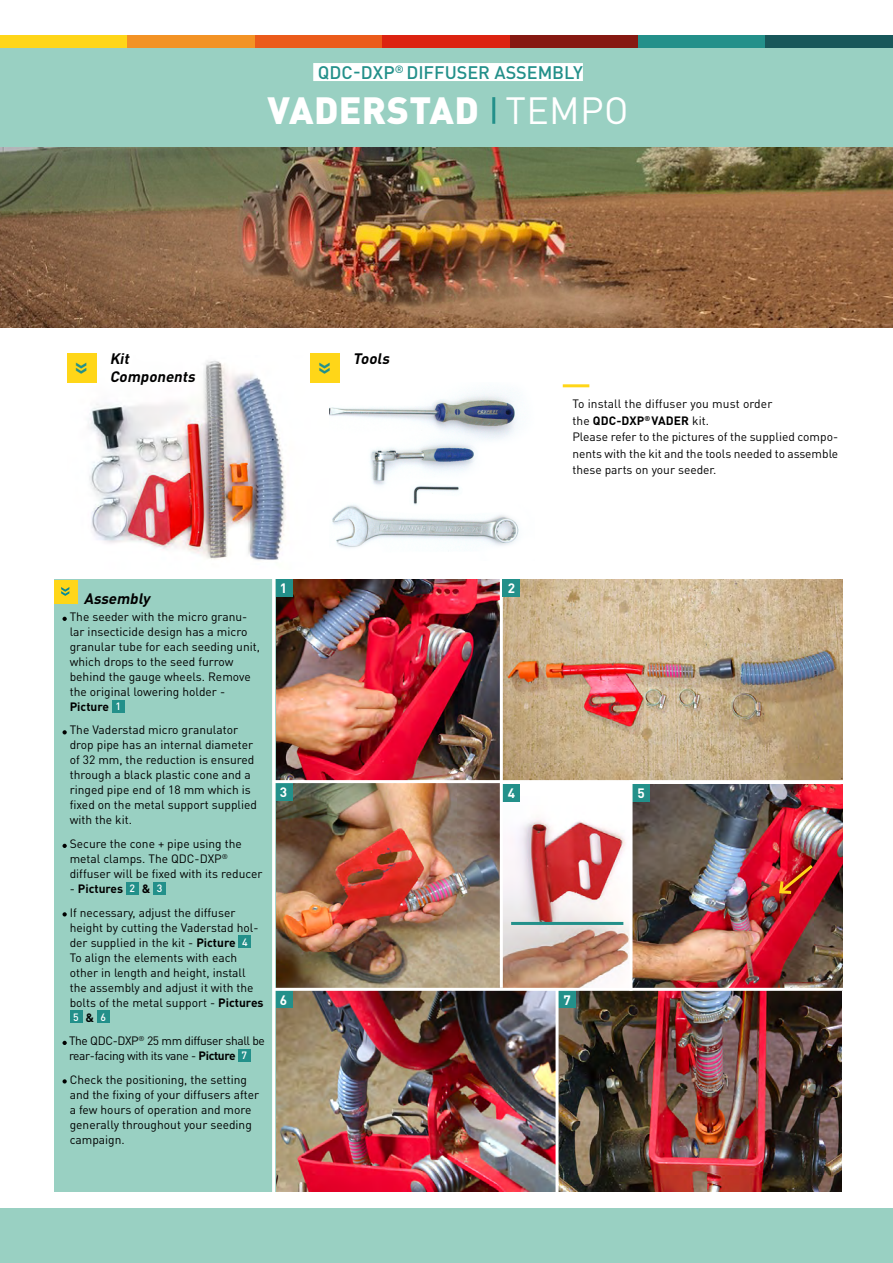
<style>
.page{position:relative;width:893px;height:1263px;background:#fff}
.page>*{position:absolute;margin:0;border:0;box-sizing:border-box;transform-origin:0 0}
.t1{font:900 37.5px "DIN Pro";letter-spacing:.01em;color:#fff}
.t2{font:700 27px "Myriad Pro";color:#23908a}
.t3{font:700 21.6px "Myriad Pro";color:#fff}
.montage_du_kit{font:500 18px "DIN Pro";color:#23908a}
.titre_photo{font:italic 700 15px/18px "DIN Pro";color:#000}
.texte_sans_retrait{font:italic 700 15px "DIN Pro";color:#000}
.numero2{font:700 13.5px "DIN Pro";color:#fff}
.montage{font:12px/15px "DIN Pro";color:#000}
.texte_sans_retrait-2{font:12px/16.5px "DIN Pro";color:#000}
.montage-2{font:12px/15px "DIN Pro";letter-spacing:-.03em;color:#000}
.montage-3{font:700 12px "DIN Pro";color:#000}
.numero2-2{font:500 10.5px "DIN Pro";color:#fff}
.s1{font-weight:400}
.s2{font-weight:700}
</style>
<div class="page">
<img style="left:88px;top:360px;width:198px;height:200px">
<img style="left:330px;top:392px;width:189px;height:156px">
<div style="left:0;top:48px;width:893px;height:99px;background:#99d0c2"></div>
<div style="left:313px;top:63px;width:270px;height:18px;background:#fff"></div>
<hr style="left:492px;top:97px;width:3px;height:27px;background:#23908a">
<div style="left:638px;top:35px;width:127px;height:13px;background:#23908a"></div>
<div style="left:765px;top:35px;width:128px;height:13px;background:#18575a"></div>
<div style="left:255px;top:35px;width:128px;height:13px;background:#eb5b1b"></div>
<div style="left:0;top:35px;width:128px;height:13px;background:#ffd618"></div>
<div style="left:128px;top:35px;width:127px;height:13px;background:#f39325"></div>
<div style="left:383px;top:35px;width:127px;height:13px;background:#dc2311"></div>
<div style="left:510px;top:35px;width:128px;height:13px;background:#861912"></div>
<img style="left:0;top:147px;width:893px;height:180px">
<div style="left:67px;top:353px;width:30px;height:30px;background:#ffd618"></div>
<div style="left:310px;top:353px;width:30px;height:30px;background:#ffd618"></div>
<img style="left:275px;top:580px;width:225px;height:200px">
<img style="left:275px;top:783px;width:225px;height:205px">
<img style="left:503px;top:819px;width:126px;height:169px">
<img style="left:632px;top:785px;width:211px;height:203px">
<img style="left:275px;top:991px;width:567px;height:201px">
<div style="left:275px;top:783px;width:17px;height:17px;background:#23908a"></div>
<div style="left:275px;top:580px;width:17px;height:17px;background:#23908a"></div>
<div style="left:503px;top:785px;width:17px;height:17px;background:#23908a"></div>
<div style="left:632px;top:785px;width:18px;height:17px;background:#23908a"></div>
<div style="left:275px;top:991px;width:17px;height:17px;background:#23908a"></div>
<div style="left:559px;top:991px;width:17px;height:17px;background:#23908a"></div>
<div style="left:54px;top:580px;width:221px;height:612px;background:#99d0c2"></div>
<svg style="left:63px;top:617px;width:4px;height:4px"></svg>
<div style="left:112px;top:700px;width:13px;height:12px;background:#23908a"></div>
<svg style="left:63px;top:730px;width:4px;height:4px"></svg>
<svg style="left:63px;top:844px;width:4px;height:4px"></svg>
<div style="left:126px;top:882px;width:13px;height:12px;background:#23908a"></div>
<div style="left:153px;top:882px;width:13px;height:12px;background:#23908a"></div>
<svg style="left:63px;top:912px;width:4px;height:4px"></svg>
<div style="left:238px;top:935px;width:13px;height:13px;background:#23908a"></div>
<div style="left:70px;top:1010px;width:12px;height:13px;background:#23908a"></div>
<div style="left:97px;top:1010px;width:13px;height:13px;background:#23908a"></div>
<svg style="left:63px;top:1041px;width:4px;height:4px"></svg>
<div style="left:238px;top:1049px;width:13px;height:12px;background:#23908a"></div>
<svg style="left:63px;top:1079px;width:4px;height:4px"></svg>
<div style="left:54px;top:580px;width:24px;height:23px;background:#ffd618"></div>
<hr style="left:272px;top:574px;width:3px;height:634px;background:#fff">
<img style="left:503px;top:580px;width:340px;height:200px">
<hr style="left:556px;top:988px;width:3px;height:214px;background:#fff">
<hr style="left:511px;top:922px;width:112px;height:3px;background:#23908a">
<div style="left:0;top:1208px;width:893px;height:55px;background:#99d0c2"></div>
<hr style="left:563px;top:384px;width:26px;height:3px;background:#ffd618">
<svg style="left:776px;top:862px;width:40px;height:34px"></svg>
<div style="left:503px;top:580px;width:17px;height:17px;background:#23908a"></div>
<p class="montage_du_kit" style="left:318px;top:60px;width:267px">QDC-DXP<sup>®</sup> DIFFUSER ASSEMBLY</p>
<p class="t1" style="left:268px;top:85px;width:363px">VADERSTAD <span class="s1">TEMPO</span></p>
<p class="t2" style="left:99px;top:362px;width:14px;rotate:90deg">»</p>
<p class="titre_photo" style="left:110px;top:348px;width:90px">Kit<br>Components</p>
<p class="t2" style="left:342px;top:362px;width:14px;rotate:90deg">»</p>
<p class="titre_photo" style="left:353px;top:348px;width:41px">Tools</p>
<p class="texte_sans_retrait-2" style="left:572px;top:395px;width:202px">To install the diffuser you must order the <span class="s2">QDC-DXP</span><sup>®</sup> <span class="s2">VADER</span> kit.</p>
<p class="texte_sans_retrait-2" style="left:572px;top:428px;width:267px;text-align:justify">Please refer to the pictures of the supplied compo&shy;nents with the kit and the tools needed to assemble these parts on your seeder.</p>
<p class="t3" style="left:80px;top:586px;width:12px;rotate:90deg">»</p>
<p class="texte_sans_retrait" style="left:84px;top:588px;width:71px">Assembly</p>
<p class="montage" style="left:70px;top:609px;width:192px">The seeder with the micro granu&shy;lar insecticide design has a micro granular tube for each seeding unit, which drops to the seed furrow behind the gauge wheels. Remove the original lowering holder -<br><span class="s2">Picture</span></p>
<p class="numero2-2" style="left:115px;top:699px;width:7px">1</p>
<p class="montage" style="left:70px;top:722px;width:189px">The Vaderstad micro granulator drop pipe has an internal diameter of 32 mm, the reduction is ensured through a black plastic cone and a ringed pipe end of 18 mm which is fixed on the metal support supplied with the kit.</p>
<p class="montage" style="left:70px;top:836px;width:194px">Secure the cone + pipe using the metal clamps. The QDC-DXP<sup>® </sup>diffuser will be fixed with its reducer</p>
<p class="montage-3" style="left:70px;top:880px;width:55px"><span class="s1">-</span> Pictures</p>
<p class="numero2-2" style="left:130px;top:881px;width:7px">2</p>
<p class="montage-3" style="left:142px;top:880px;width:10px">&amp;</p>
<p class="numero2-2" style="left:157px;top:881px;width:7px">3</p>
<p class="montage" style="left:70px;top:904px;width:190px">If necessary, adjust the diffuser height by cutting the Vaderstad hol&shy;der supplied in the kit - <span class="s2">Picture</span></p>
<p class="numero2-2" style="left:242px;top:935px;width:7px">4</p>
<p class="montage" style="left:70px;top:949px;width:195px">To align the elements with each other in length and height, install the assembly and adjust it with the bolts of the metal support - <span class="s2">Pictures</span></p>
<p class="numero2-2" style="left:73px;top:1010px;width:7px">5</p>
<p class="montage-3" style="left:85px;top:1009px;width:10px">&amp;</p>
<p class="numero2-2" style="left:101px;top:1010px;width:7px">6</p>
<p class="montage-2" style="left:69px;top:1033px;width:197px">The QDC-DXP<sup>®</sup> 25 mm diffuser shall be rear-facing with its vane - <span class="s2">Picture</span></p>
<p class="numero2-2" style="left:241px;top:1048px;width:7px">7</p>
<p class="montage" style="left:70px;top:1071px;width:191px">Check the positioning, the setting and the fixing of your diffusers after a few hours of operation and more generally throughout your seeding campaign.</p>
<p class="numero2" style="left:280px;top:579px;width:9px">1</p>
<p class="numero2" style="left:280px;top:783px;width:9px">3</p>
<p class="numero2" style="left:508px;top:579px;width:9px">2</p>
<p class="numero2" style="left:508px;top:784px;width:9px">4</p>
<p class="numero2" style="left:637px;top:784px;width:9px">5</p>
<p class="numero2" style="left:280px;top:990px;width:9px">6</p>
<p class="numero2" style="left:563px;top:990px;width:9px">7</p>
</div>
